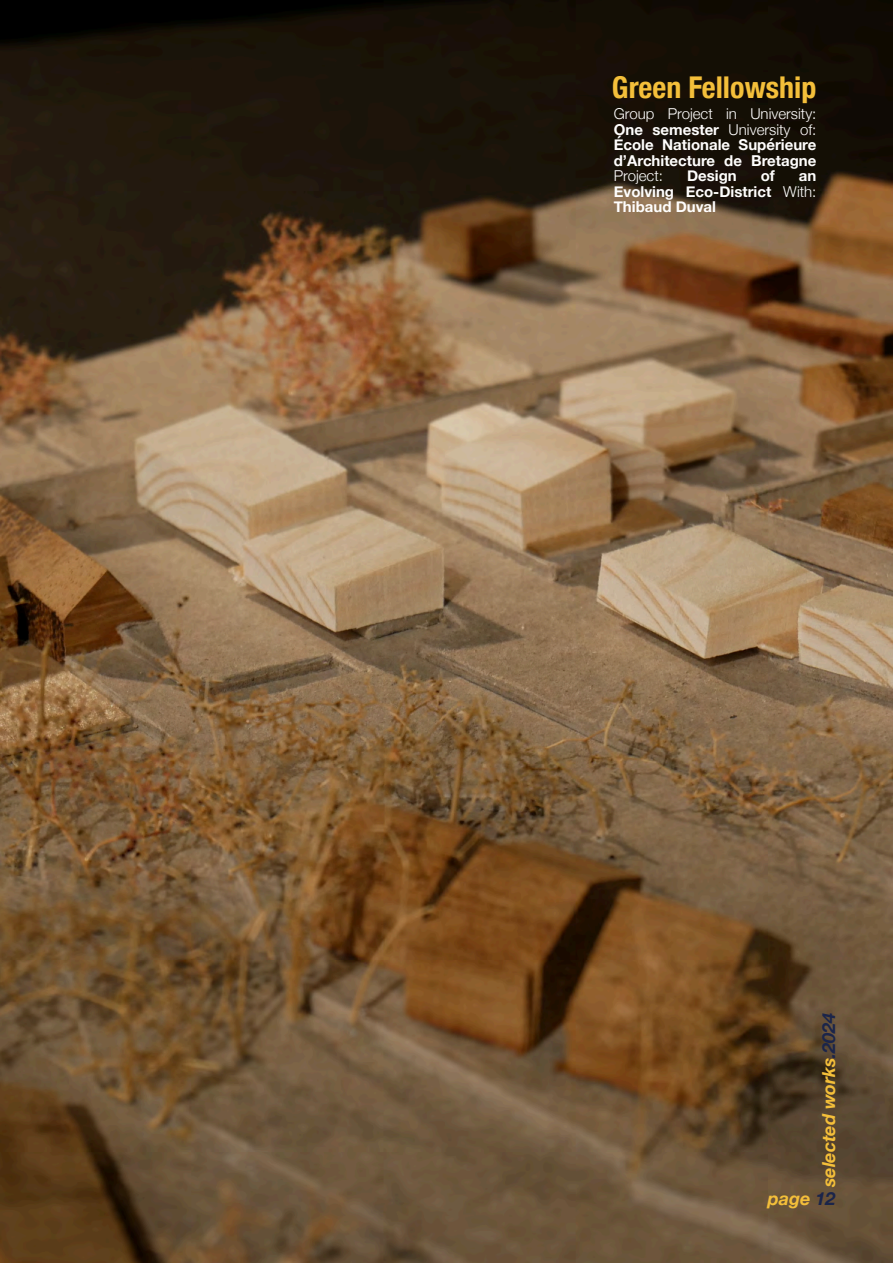
<style>
.page{position:relative;width:893px;height:1263px;background:#fff}
.page>*{position:absolute;margin:0;border:0;box-sizing:border-box;transform-origin:0 0}
.t1{font:700 condensed 30px "Helvetica Neue";color:#f4bf3a}
.t2{font:italic 700 18px "Helvetica Neue";color:#f4bf3a}
.t3{font:700 15px/15.5px "Helvetica Neue";color:#fffefd;text-align:justify}
.t4{font:300 15px "Helvetica Neue";color:#fffefd}
.s1{font-weight:300}
.s2{color:#1b254a}
</style>
<div class="page">
<img style="left:0;top:0;width:893px;height:1263px">
<h1 class="t1" style="left:612px;top:69px;width:206px">Green Fellowship</h1>
<p class="t3" style="left:614px;top:106px;width:204px"><span class="s1">Group Project in University:<br></span>One semester <span class="s1">University of:<br></span>École Nationale Supérieure d’Architecture de Bretagne</p>
<p class="t4" style="left:614px;top:167px;width:51px">Project:</p>
<p class="t3" style="left:687px;top:168px;width:51px">Design</p>
<p class="t3" style="left:761px;top:168px;width:16px">of</p>
<p class="t3" style="left:614px;top:168px;width:204px;text-indent:185px">an Evolving Eco-District <span class="s1">With:<br></span>Thibaud Duval</p>
<p class="t2" style="left:818px;top:1187px;width:177px;rotate:-90deg">selected works<span class="s2">.2024</span></p>
<p class="t2" style="left:768px;top:1188px;width:69px">page <span class="s2">12</span></p>
</div>
